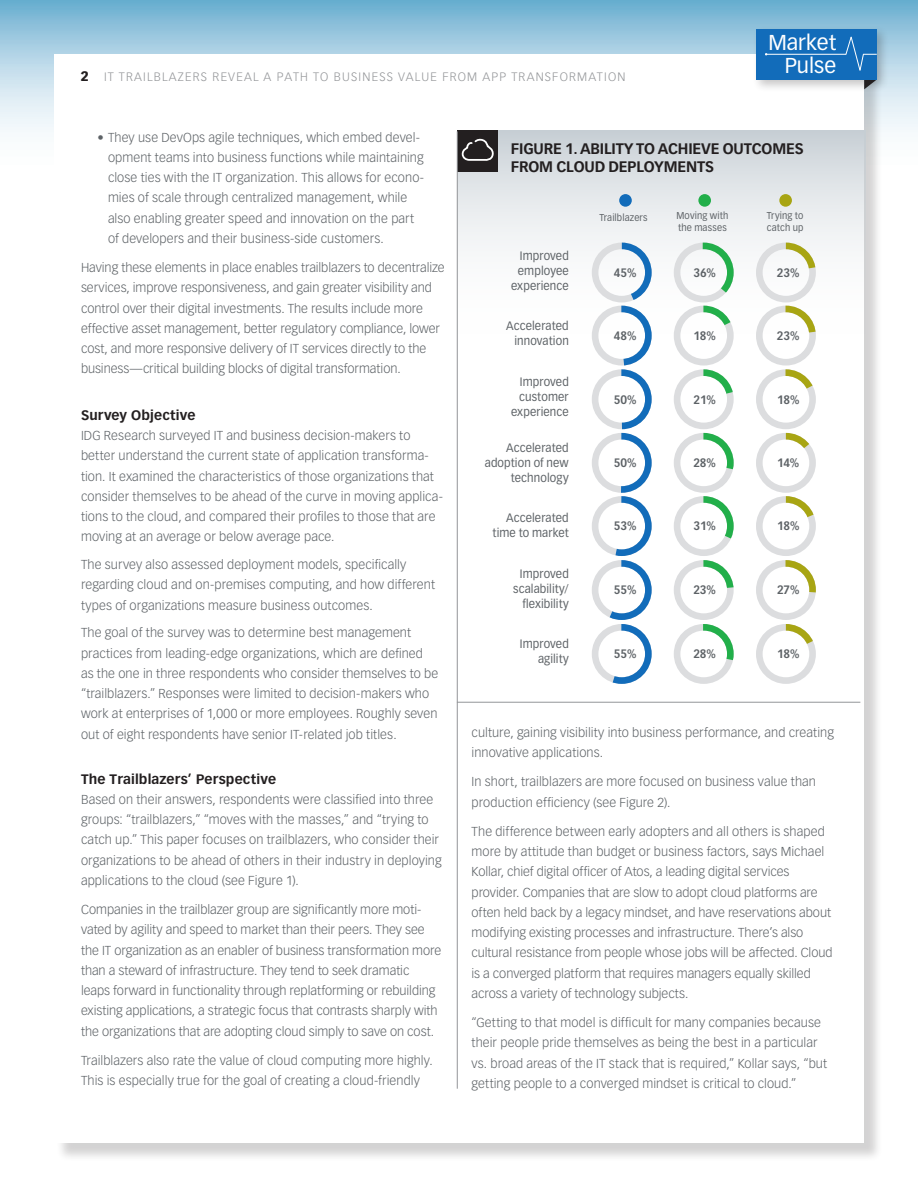
<style>
.page{position:relative;width:918px;height:1188px;background:#fff}
.page>*{position:absolute;margin:0;border:0;box-sizing:border-box;transform-origin:0 0}
.t1{font:21.15px "Vectora LH";color:#fff}
.Chart_head{font:700 15px/18px "Vectora LH";letter-spacing:-.01em;color:#231f20}
.Subhead{font:700 13.5px "Vectora LH";letter-spacing:.01em;color:#231f20}
.body{font:300 12.75px/20.2px "Vectora LH";letter-spacing:.005em;color:#5d6266}
.Chart_text{font:12px/15px "Vectora LH";letter-spacing:.01em;color:#5d6266;text-align:right;scale:.94 1}
.Chart_text-2{font:700 12px "Vectora LH";letter-spacing:-.005em;color:#5d6266;scale:.94 1}
.t2{font:300 12px "Vectora LH";letter-spacing:.1em;color:#939598}
.Chart_text-3{font:9.75px/12px "Vectora LH";letter-spacing:.015em;color:#5d6266;scale:.94 1}
.s1{font-weight:900;font-size:13.5px;color:#231f20}
</style>
<div class="page">
<svg style="left:0;top:0;width:918px;height:132px;background:#95c5dd"></svg>
<div style="left:56px;top:56px;width:827px;height:1106px;background:#231f20;opacity:.2"></div>
<div style="left:54px;top:54px;width:810px;height:1089px;background:#fff"></div>
<div style="left:753px;top:26px;width:136px;height:67px;background:#231f20;opacity:.25"></div>
<div style="left:756px;top:29px;width:121px;height:51px;background:#126cba"></div>
<hr style="left:766px;top:54px;width:80px;height:1px;background:#fff">
<svg style="left:845px;top:36px;width:32px;height:35px"></svg>
<div style="left:457px;top:130px;width:409px;height:225px;background:linear-gradient(to bottom,#d1d7dc,#fff)"></div>
<hr style="left:457px;top:702px;width:403px;height:1px;background:#939598">
<div style="left:457px;top:130px;width:40px;height:41px;background:#231f20"></div>
<svg style="left:461px;top:139px;width:33px;height:22px"></svg>
<hr style="left:457px;top:131px;width:1px;height:958px;background:#939598">
<div style="left:619px;top:194px;width:13px;height:13px;background:#126cba;border-radius:50%"></div>
<div style="left:779px;top:194px;width:13px;height:13px;background:#a8a513;border-radius:50%"></div>
<div style="left:698px;top:194px;width:13px;height:13px;background:#22af4a;border-radius:50%"></div>
<svg style="left:756px;top:243px;width:60px;height:441px"></svg>
<svg style="left:674px;top:243px;width:60px;height:441px"></svg>
<svg style="left:592px;top:243px;width:60px;height:441px"></svg>
<p class="t2" style="left:81px;top:70px;width:546px"><span class="s1">2</span> IT TRAILBLAZERS REVEAL A PATH TO BUSINESS VALUE FROM APP TRANSFORMATION</p>
<p class="t1" style="left:768px;top:30px;width:69px">Market</p>
<p class="t1" style="left:785px;top:53px;width:53px">Pulse</p>
<p class="body" style="left:108px;top:127px;width:318px;text-indent:-10px">• They use DevOps agile techniques, which embed devel&shy;opment teams into business functions while maintaining close ties with the IT organization. This allows for econo&shy;mies of scale through centralized management, while also enabling greater speed and innovation on the part of developers and their business-side customers.</p>
<p class="body" style="left:81px;top:258px;width:365px">Having these elements in place enables trailblazers to decentralize services, improve responsiveness, and gain greater visibility and control over their digital investments. The results include more effective asset management, better regulatory compliance, lower cost, and more responsive delivery of IT services directly to the business—critical building blocks of digital transformation.</p>
<p class="Subhead" style="left:81px;top:407px;width:116px">Survey Objective</p>
<p class="body" style="left:81px;top:426px;width:363px">IDG Research surveyed IT and business decision-makers to better understand the current state of application transforma&shy;tion. It examined the characteristics of those organizations that consider themselves to be ahead of the curve in moving applica&shy;tions to the cloud, and compared their profiles to those that are moving at an average or below average pace.</p>
<p class="body" style="left:81px;top:555px;width:356px">The survey also assessed deployment models, specifically regarding cloud and on-premises computing, and how different types of organizations measure business outcomes.</p>
<p class="body" style="left:81px;top:623px;width:359px">The goal of the survey was to determine best management practices from leading-edge organizations, which are defined as the one in three respondents who consider themselves to be “trailblazers.” Responses were limited to decision-makers who work at enterprises of 1,000 or more employees. Roughly seven out of eight respondents have senior IT-related job titles.</p>
<p class="Subhead" style="left:81px;top:771px;width:197px">The Trailblazers’ Perspective</p>
<p class="body" style="left:81px;top:789px;width:362px">Based on their answers, respondents were classified into three groups: “trailblazers,” “moves with the masses,” and “trying to catch up.” This paper focuses on trailblazers, who consider their organizations to be ahead of others in their industry in deploying applications to the cloud (see Figure 1).</p>
<p class="body" style="left:81px;top:900px;width:362px">Companies in the trailblazer group are significantly more moti&shy;vated by agility and speed to market than their peers. They see the IT organization as an enabler of business transformation more than a steward of infrastructure. They tend to seek dramatic leaps forward in functionality through replatforming or rebuilding existing applications, a strategic focus that contrasts sharply with the organizations that are adopting cloud simply to save on cost.</p>
<p class="body" style="left:81px;top:1050px;width:353px">Trailblazers also rate the value of cloud computing more highly.<br>This is especially true for the goal of creating a cloud-friendly</p>
<p class="Chart_head" style="left:511px;top:140px;width:294px">FIGURE 1. ABILITY TO ACHIEVE OUTCOMES<br>FROM CLOUD DEPLOYMENTS</p>
<p class="Chart_text" style="left:511px;top:248px;width:63px">Improved employee experience</p>
<p class="Chart_text" style="left:506px;top:319px;width:68px">Accelerated innovation</p>
<p class="Chart_text" style="left:511px;top:374px;width:63px">Improved customer experience</p>
<p class="Chart_text" style="left:485px;top:440px;width:91px">Accelerated adoption of new technology</p>
<p class="Chart_text" style="left:493px;top:511px;width:83px">Accelerated time to market</p>
<p class="Chart_text" style="left:513px;top:566px;width:61px">Improved scalability/ flexibility</p>
<p class="Chart_text" style="left:520px;top:637px;width:54px">Improved agility</p>
<p class="Chart_text-3" style="left:599px;top:212px;width:53px">Trailblazers</p>
<p class="Chart_text-3" style="left:676px;top:210px;width:57px">Moving with the masses</p>
<p class="Chart_text-3" style="left:767px;top:210px;width:41px">Trying to catch up</p>
<p class="Chart_text-2" style="left:614px;top:265px;width:26px">45%</p>
<p class="Chart_text-2" style="left:693px;top:265px;width:25px">36%</p>
<p class="Chart_text-2" style="left:777px;top:265px;width:26px">23%</p>
<p class="Chart_text-2" style="left:614px;top:328px;width:26px">48%</p>
<p class="Chart_text-2" style="left:693px;top:328px;width:25px">18%</p>
<p class="Chart_text-2" style="left:777px;top:328px;width:26px">23%</p>
<p class="Chart_text-2" style="left:614px;top:392px;width:26px">50%</p>
<p class="Chart_text-2" style="left:694px;top:392px;width:25px">21%</p>
<p class="Chart_text-2" style="left:777px;top:392px;width:25px">18%</p>
<p class="Chart_text-2" style="left:614px;top:456px;width:26px">50%</p>
<p class="Chart_text-2" style="left:693px;top:456px;width:26px">28%</p>
<p class="Chart_text-2" style="left:777px;top:456px;width:25px">14%</p>
<p class="Chart_text-2" style="left:614px;top:519px;width:26px">53%</p>
<p class="Chart_text-2" style="left:694px;top:519px;width:25px">31%</p>
<p class="Chart_text-2" style="left:777px;top:519px;width:25px">18%</p>
<p class="Chart_text-2" style="left:614px;top:583px;width:26px">55%</p>
<p class="Chart_text-2" style="left:693px;top:583px;width:26px">23%</p>
<p class="Chart_text-2" style="left:777px;top:583px;width:26px">27%</p>
<p class="Chart_text-2" style="left:614px;top:647px;width:26px">55%</p>
<p class="Chart_text-2" style="left:693px;top:647px;width:26px">28%</p>
<p class="Chart_text-2" style="left:777px;top:647px;width:25px">18%</p>
<p class="body" style="left:472px;top:722px;width:364px">culture, gaining visibility into business performance, and creating innovative applications.</p>
<p class="body" style="left:472px;top:772px;width:346px">In short, trailblazers are more focused on business value than production efficiency (see Figure 2).</p>
<p class="body" style="left:472px;top:821px;width:363px">The difference between early adopters and all others is shaped more by attitude than budget or business factors, says Michael Kollar, chief digital officer of Atos, a leading digital services provider. Companies that are slow to adopt cloud platforms are often held back by a legacy mindset, and have reservations about modifying existing processes and infrastructure. There’s also cultural resistance from people whose jobs will be affected. Cloud is a converged platform that requires managers equally skilled across a variety of technology subjects.</p>
<p class="body" style="left:472px;top:1013px;width:357px">“Getting to that model is difficult for many companies because their people pride themselves as being the best in a particular vs. broad areas of the IT stack that is required,” Kollar says, “but getting people to a converged mindset is critical to cloud.”</p>
</div>
